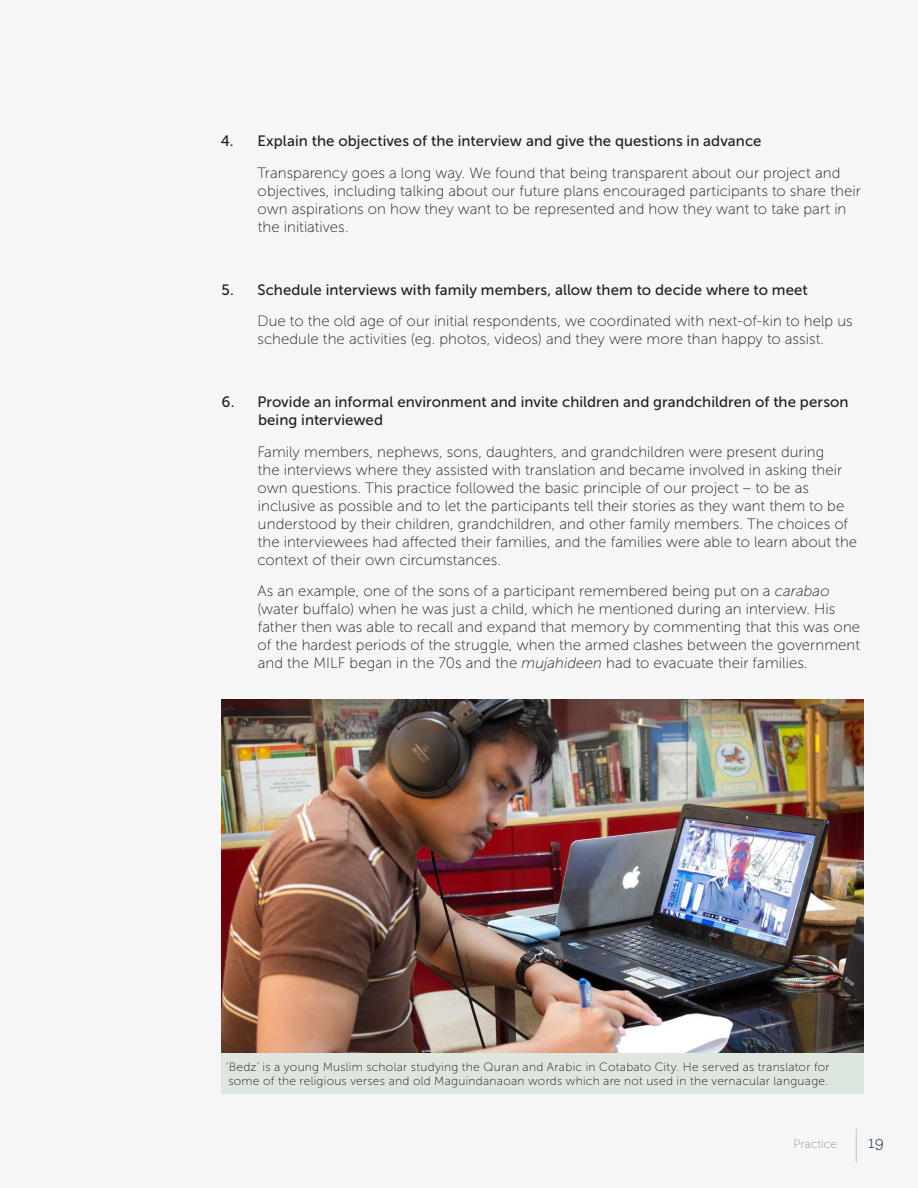
<style>
.page{position:relative;width:918px;height:1188px;background:#f6f6f6}
.page>*{position:absolute;margin:0;border:0;box-sizing:border-box;transform-origin:0 0}
.t1{font:36px "Museo Sans 100";color:#989898;scale:.33 1}
.t2{font:18px "Archer";color:#304d6b}
.t3{font:15px/18px "Museo Sans 100";letter-spacing:.005em;color:#231f20}
.t4{font:15px/18px "Museo Sans 500";letter-spacing:.005em;color:#231f20}
.t5{font:12px/14.4px "Museo Sans 100";letter-spacing:.025em;color:#231f20}
.t6{font:12px "Museo Sans 100";color:#939598}
.s1{font-style:italic}
</style>
<div class="page">
<img style="left:221px;top:699px;width:643px;height:353px">
<div style="left:221px;top:1053px;width:643px;height:41px;background:#dee6e0"></div>
<p class="t4" style="left:221px;top:132px;width:542px">4. Explain the objectives of the interview and give the questions in advance</p>
<p class="t3" style="left:257px;top:164px;width:605px">Transparency goes a long way. We found that being transparent about our project and objectives, including talking about our future plans encouraged participants to share their own aspirations on how they want to be represented and how they want to take part in the initiatives.</p>
<p class="t4" style="left:222px;top:281px;width:588px">5. Schedule interviews with family members, allow them to decide where to meet</p>
<p class="t3" style="left:257px;top:312px;width:597px">Due to the old age of our initial respondents, we coordinated with next-of-kin to help us schedule the activities (eg. photos, videos) and they were more than happy to assist.</p>
<p class="t4" style="left:258px;top:393px;width:592px;text-indent:-37px">6. Provide an informal environment and invite children and grandchildren of the person being interviewed</p>
<p class="t3" style="left:257px;top:443px;width:601px">Family members, nephews, sons, daughters, and grandchildren were present during<br>the interviews where they assisted with translation and became involved in asking their own questions. This practice followed the basic principle of our project – to be as inclusive as possible and to let the participants tell their stories as they want them to be understood by their children, grandchildren, and other family members. The choices of the interviewees had affected their families, and the families were able to learn about the context of their own circumstances.</p>
<p class="t3" style="left:257px;top:582px;width:604px">As an example, one of the sons of a participant remembered being put on a <span class="s1">carabao </span>(water buffalo) when he was just a child, which he mentioned during an interview. His father then was able to recall and expand that memory by commenting that this was one of the hardest periods of the struggle, when the armed clashes between the government and the MILF began in the 70s and the <span class="s1">mujahideen</span> had to evacuate their families.</p>
<p class="t5" style="left:226px;top:1059px;width:605px">‘Bedz’ is a young Muslim scholar studying the Quran and Arabic in Cotabato City. He served as translator for some of the religious verses and old Maguindanaoan words which are not used in the vernacular language.</p>
<p class="t6" style="left:793px;top:1137px;width:45px">Practice</p>
<h1 class="t1" style="left:855px;top:1126px;width:11px">|</h1>
<p class="t2" style="left:868px;top:1130px;width:18px">19</p>
</div>
